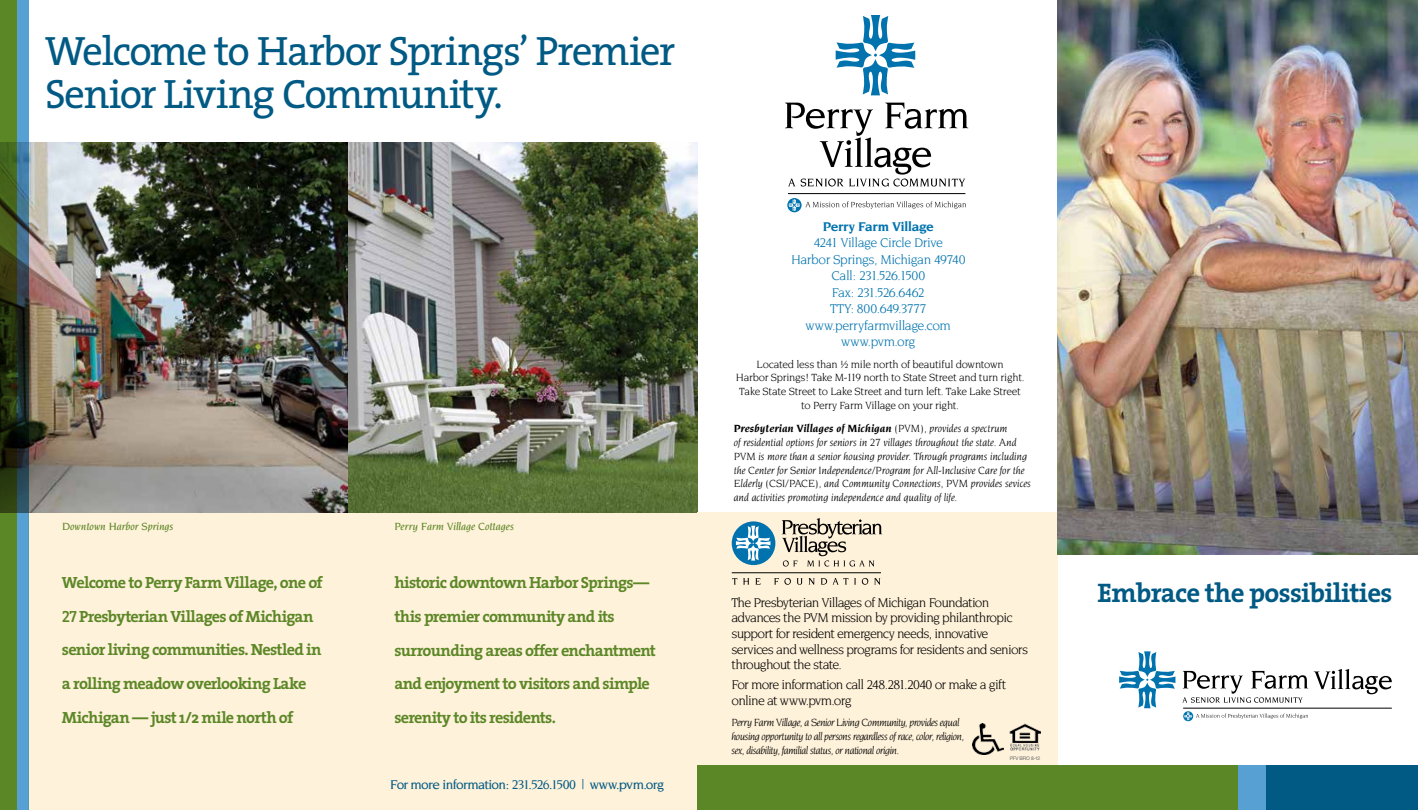
<style>
.page{position:relative;width:1418px;height:810px;background:#fff}
.page>*{position:absolute;margin:0;border:0;box-sizing:border-box;transform-origin:0 0}
.t1{font:41.25px/43.8px "The Serif";letter-spacing:-.04em;color:#005a84}
.t2{font:700 27px "The Serif";letter-spacing:-.025em;color:#005a84}
.t3{font:700 16.25px/33.8px "The Serif";letter-spacing:-.045em;color:#5c8727}
.t4{font:13.75px/15.6px "Novarese";letter-spacing:-.055em;color:#000}
.t5{font:13.75px/16.5px "Novarese";letter-spacing:-.035em;color:#0073ae;text-align:center}
.t6{font:500 13.75px "Novarese";letter-spacing:-.05em;color:#005a84}
.t7{font:700 13.75px "Novarese";letter-spacing:-.015em;color:#0073ae}
.t8{font:italic 11.25px/13.8px "Novarese";letter-spacing:-.015em;color:#000}
.t9{font:11.25px/13.8px "Novarese";letter-spacing:-.025em;color:#000;text-align:center}
.t10{font:italic 11.25px/13.8px "Novarese";letter-spacing:-.05em;color:#000}
.t11{font:italic 500 11.25px "Novarese";color:#5c8727}
.t12{font:5px "Helvetica Neue";letter-spacing:-.025em;color:#636466}
.s1{font-family:"The Serif Semi Bold Caps";font-weight:400}
.s2{font-weight:700}
</style>
<div class="page">
<div style="left:28px;top:450px;width:670px;height:360px;background:#fff2da"></div>
<img style="left:28px;top:142px;width:670px;height:370px">
<div style="left:698px;top:512px;width:360px;height:298px;background:#fff2da"></div>
<hr style="left:1183px;top:708px;width:208px;height:1px;background:#000">
<svg style="left:1119px;top:651px;width:56px;height:57px"></svg>
<svg style="left:1183px;top:711px;width:10px;height:10px"></svg>
<svg style="left:1184px;top:712px;width:124px;height:8px"></svg>
<svg style="left:1182px;top:669px;width:209px;height:34px"></svg>
<svg style="left:782px;top:518px;width:100px;height:49px"></svg>
<svg style="left:732px;top:578px;width:5px;height:7px"></svg>
<svg style="left:743px;top:578px;width:6px;height:7px"></svg>
<svg style="left:755px;top:578px;width:5px;height:7px"></svg>
<svg style="left:774px;top:578px;width:28px;height:7px"></svg>
<svg style="left:808px;top:578px;width:6px;height:7px"></svg>
<svg style="left:821px;top:578px;width:27px;height:7px"></svg>
<svg style="left:854px;top:578px;width:2px;height:7px"></svg>
<svg style="left:862px;top:578px;width:6px;height:7px"></svg>
<svg style="left:874px;top:578px;width:6px;height:7px"></svg>
<hr style="left:731px;top:573px;width:150px;height:1px;background:#000">
<svg style="left:731px;top:521px;width:44px;height:44px"></svg>
<svg style="left:736px;top:526px;width:34px;height:35px"></svg>
<img style="left:972px;top:723px;width:31px;height:32px">
<img style="left:1009px;top:723px;width:31px;height:27px">
<div style="left:698px;top:765px;width:570px;height:45px;background:#5c8727"></div>
<div style="left:1243px;top:765px;width:175px;height:45px;background:#005a84"></div>
<div style="left:1238px;top:765px;width:27px;height:45px;background:#56a0d3"></div>
<svg style="left:17px;top:0;width:11px;height:810px;background:#417698"></svg>
<svg style="left:0;top:0;width:17px;height:810px;background:#46641c"></svg>
<hr style="left:788px;top:193px;width:177px;height:1px;background:#000">
<svg style="left:835px;top:15px;width:80px;height:80px"></svg>
<svg style="left:787px;top:198px;width:14px;height:14px"></svg>
<svg style="left:788px;top:199px;width:178px;height:12px"></svg>
<svg style="left:785px;top:103px;width:183px;height:84px"></svg>
<img style="left:1058px;top:0;width:360px;height:554px">
<h1 class="t1" style="left:45px;top:28px;width:632px">Welcome to Harbor Springs’ Premier<br>Senior Living Community.</h1>
<p class="t11" style="left:62px;top:520px;width:113px">Downtown Harbor Springs</p>
<p class="t11" style="left:394px;top:520px;width:121px">Perry Farm Village Cottages</p>
<h3 class="t3" style="left:62px;top:565px;width:262px">Welcome to Perry Farm Village, one of <span class="s1">27</span> Presbyterian Villages of Michigan senior living communities. Nestled in a rolling meadow overlooking Lake Michigan — just 1/2 mile north of</h3>
<h3 class="t3" style="left:394px;top:565px;width:263px">historic downtown Harbor Springs— this premier community and its surrounding areas offer enchantment and enjoyment to visitors and simple serenity to its residents.</h3>
<p class="t6" style="left:390px;top:776px;width:275px">For more information: 231.526.1500 | www.pvm.org</p>
<p class="t7" style="left:822px;top:219px;width:113px">Perry Farm Village</p>
<p class="t5" style="left:791px;top:235px;width:176px">4241 Village Circle Drive<br>Harbor Springs, Michigan 49740<br>Call: 231.526.1500<br>Fax: 231.526.6462<br>TTY: 800.649.3777 www.perryfarmvillage.com www.pvm.org</p>
<p class="t9" style="left:736px;top:357px;width:290px">Located less than ½ mile north of beautiful downtown<br>Harbor Springs! Take M-119 north to State Street and turn right.<br>Take State Street to Lake Street and turn left. Take Lake Street to Perry Farm Village on your right.</p>
<p class="t8" style="left:734px;top:422px;width:299px"><span class="s2">Presbyterian Villages of Michigan</span> (PVM), provides a spectrum<br>of residential options for seniors in 27 villages throughout the state. And PVM is more than a senior housing provider. Through programs including the Center for Senior Independence/Program for All-Inclusive Care for the Elderly (CSI/PACE), and Community Connections, PVM provides sevices and activities promoting independence and quality of life.</p>
<p class="t4" style="left:731px;top:594px;width:259px">The Presbyterian Villages of Michigan Foundation</p>
<p class="t4" style="left:731px;top:610px;width:298px">advances the PVM mission by providing philanthropic support for resident emergency needs, innovative services and wellness programs for residents and seniors throughout the state.</p>
<p class="t4" style="left:731px;top:677px;width:276px">For more information call 248.281.2040 or make a gift online at www.pvm.org</p>
<p class="t10" style="left:731px;top:716px;width:234px">Perry Farm Village, a Senior Living Community, provides equal housing opportunity to all persons regardless of race, color, religion, sex, disability, familial status, or national origin.</p>
<p class="t12" style="left:1009px;top:755px;width:32px">PFV BRO 8-12</p>
<h2 class="t2" style="left:1097px;top:570px;width:296px">Embrace the possibilities</h2>
</div>
